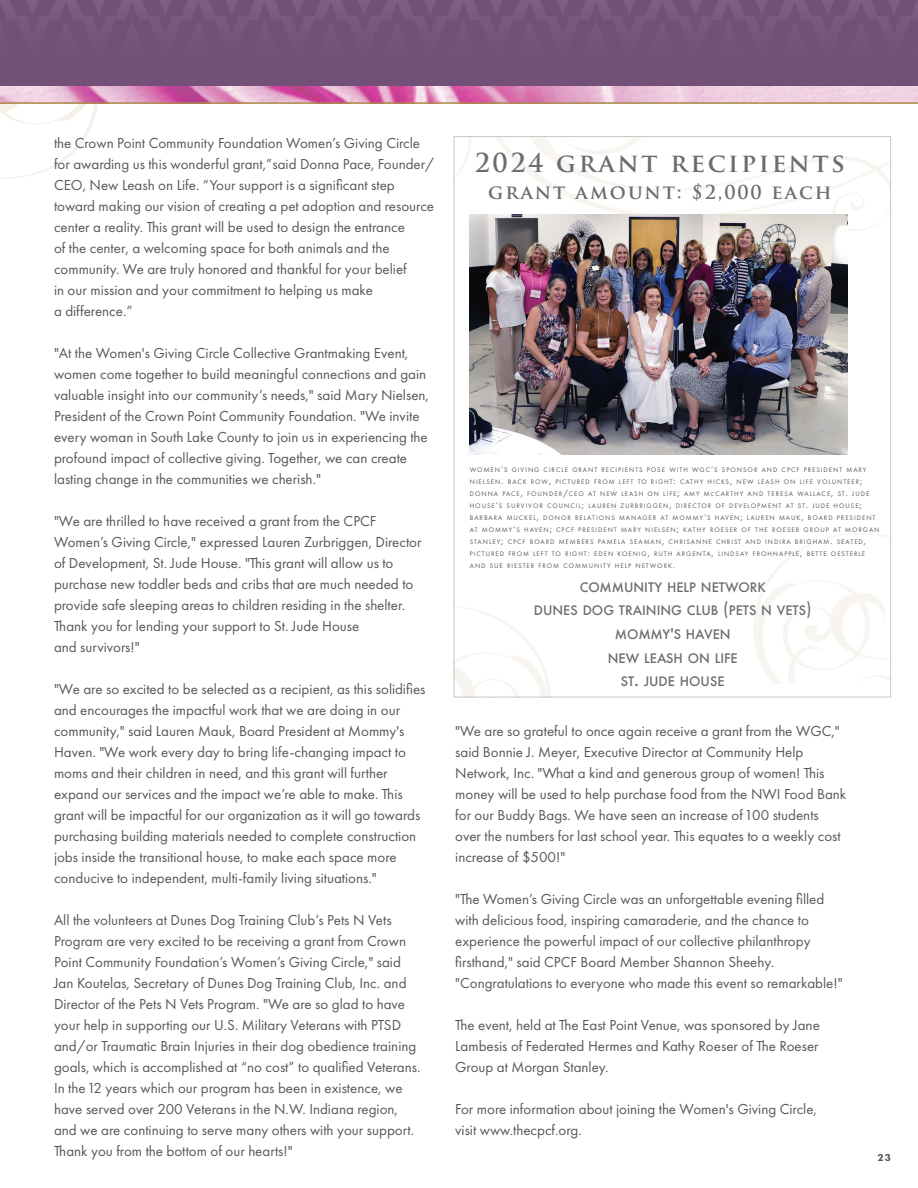
<style>
.page{position:relative;width:918px;height:1188px;background:#fff}
.page>*{position:absolute;margin:0;border:0;box-sizing:border-box;transform-origin:0 0}
.t1{font:700 25.5px "Trajan Pro";letter-spacing:.1em;color:#6c6d70}
.t2{font:700 19.5px "Trajan Pro";letter-spacing:.1em;color:#6c6d70}
.t3{font:15px/21px "Futura PT";color:#57585a}
.t4{font:500 14.4px "Futura PT";color:#6c6d70}
.t5{font:800 10.5px "Futura PT";color:#57585a}
.t6{font:6.9px/12px "Futura PT";letter-spacing:.145em;color:#57585a}
.s1{font-size:18.75px}
.s2{font-size:8.25px}
.s3{font-size:9.75px}
.s4{font-size:5.7px}
.s5{font-weight:400;font-size:19.05px}
.s6{font-size:16.5px}
.s7{font-size:20.55px}
</style>
<div class="page">
<svg style="left:0;top:104px;width:98px;height:75px"></svg>
<img style="left:0;top:86px;width:918px;height:16px">
<hr style="left:0;top:102px;width:918px;height:2px;background:#ad8c4a">
<img style="left:0;top:0;width:918px;height:86px">
<svg style="left:456px;top:138px;width:433px;height:204px"></svg>
<svg style="left:556px;top:138px;width:104px;height:22px"></svg>
<img style="left:470px;top:215px;width:378px;height:239px">
<svg style="left:754px;top:533px;width:135px;height:150px"></svg>
<svg style="left:454px;top:573px;width:97px;height:124px"></svg>
<p class="t3" style="left:54px;top:132px;width:382px">the Crown Point Community Foundation Women’s Giving Circle for awarding us this wonderful grant,”said Donna Pace, Founder/<br>CEO, New Leash on Life. “Your support is a significant step</p>
<p class="t3" style="left:54px;top:195px;width:382px">toward making our vision of creating a pet adoption and resource center a reality. This grant will be used to design the entrance</p>
<p class="t3" style="left:54px;top:237px;width:337px">of the center, a welcoming space for both animals and the</p>
<p class="t3" style="left:54px;top:258px;width:354px">community. We are truly honored and thankful for your belief</p>
<p class="t3" style="left:54px;top:279px;width:321px">in our mission and your commitment to helping us make</p>
<p class="t3" style="left:54px;top:300px;width:80px">a difference.”</p>
<p class="t3" style="left:54px;top:342px;width:377px">"At the Women's Giving Circle Collective Grantmaking Event, women come together to build meaningful connections and gain valuable insight into our community’s needs," said Mary Nielsen, President of the Crown Point Community Foundation. "We invite every woman in South Lake County to join us in experiencing the profound impact of collective giving. Together, we can create lasting change in the communities we cherish."</p>
<p class="t3" style="left:54px;top:510px;width:324px">"We are thrilled to have received a grant from the CPCF</p>
<p class="t3" style="left:54px;top:531px;width:369px">Women’s Giving Circle," expressed Lauren Zurbriggen, Director of Development, St. Jude House. "This grant will allow us to</p>
<p class="t3" style="left:54px;top:573px;width:361px">purchase new toddler beds and cribs that are much needed to provide safe sleeping areas to children residing in the shelter.<br>Thank you for lending your support to St. Jude House</p>
<p class="t3" style="left:54px;top:636px;width:87px">and survivors!"</p>
<p class="t3" style="left:54px;top:678px;width:373px">"We are so excited to be selected as a recipient, as this solidifies and encourages the impactful work that we are doing in our</p>
<p class="t3" style="left:54px;top:720px;width:352px">community," said Lauren Mauk, Board President at Mommy's</p>
<p class="t3" style="left:54px;top:741px;width:353px">Haven. "We work every day to bring life-changing impact to moms and their children in need, and this grant will further</p>
<p class="t3" style="left:54px;top:783px;width:368px">expand our services and the impact we’re able to make. This grant will be impactful for our organization as it will go towards purchasing building materials needed to complete construction jobs inside the transitional house, to make each space more</p>
<p class="t3" style="left:54px;top:867px;width:324px">conducive to independent, multi-family living situations."</p>
<p class="t3" style="left:54px;top:909px;width:339px">All the volunteers at Dunes Dog Training Club’s Pets N Vets</p>
<p class="t3" style="left:54px;top:930px;width:354px">Program are very excited to be receiving a grant from Crown<br>Point Community Foundation’s Women’s Giving Circle," said</p>
<p class="t3" style="left:54px;top:972px;width:354px">Jan Koutelas, Secretary of Dunes Dog Training Club, Inc. and</p>
<p class="t3" style="left:54px;top:993px;width:368px">Director of the Pets N Vets Program. "We are so glad to have your help in supporting our U.S. Military Veterans with PTSD and/or Traumatic Brain Injuries in their dog obedience training goals, which is accomplished at “no cost” to qualified Veterans.<br>In the 12 years which our program has been in existence, we have served over 200 Veterans in the N.W. Indiana region,</p>
<p class="t3" style="left:54px;top:1119px;width:362px">and we are continuing to serve many others with your support.<br>Thank you from the bottom of our hearts!"</p>
<p class="t1" style="left:475px;top:146px;width:372px">2024 GRANT RECIPIENTS</p>
<p class="t2" style="left:488px;top:180px;width:345px">GRANT AMOUNT: <span class="s1">$2,000</span> EACH</p>
<p class="t6" style="left:470px;top:463px;width:411px">WOMEN<span class="s2">’</span>S GIVING CIRCLE GRANT RECIPIENTS POSE WITH WGC<span class="s2">’</span>S SPONSOR AND CPCF PRESIDENT MARY NIELSEN<span class="s3">.</span> BACK ROW<span class="s3">,</span> PICTURED FROM LEFT TO RIGHT<span class="s3">:</span> CATHY HICKS<span class="s3">,</span> NEW LEASH ON LIFE VOLUNTEER<span class="s3">; </span>DONNA PACE<span class="s3">,</span> FOUNDER<span class="s2">/</span>CEO AT NEW LEASH ON LIFE<span class="s3">;</span> AMY M<span class="s4">C</span>CARTHY AND TERESA WALLACE<span class="s3">,</span> ST<span class="s3">.</span> JUDE HOUSE<span class="s2">’</span>S SURVIVOR COUNCIL<span class="s3">;</span> LAUREN ZURBRIGGEN<span class="s3">,</span> DIRECTOR OF DEVELOPMENT AT ST<span class="s3">.</span> JUDE HOUSE<span class="s3">; </span>BARBARA MUCKEL<span class="s3">,</span> DONOR RELATIONS MANAGER AT MOMMY<span class="s2">’</span>S HAVEN<span class="s3">;</span> LAUREN MAUK<span class="s3">,</span> BOARD PRESIDENT AT MOMMY<span class="s2">’</span>S HAVEN<span class="s3">;</span> CPCF PRESIDENT MARY NIELSEN<span class="s3">;</span> KATHY ROESER OF THE ROESER GROUP AT MORGAN STANLEY<span class="s3">;</span> CPCF BOARD MEMBERS PAMELA SEAMAN<span class="s3">,</span> CHRISANNE CHRIST AND INDIRA BRIGHAM<span class="s3">.</span> SEATED<span class="s3">, </span>PICTURED FROM LEFT TO RIGHT<span class="s3">:</span> EDEN KOENIG<span class="s3">,</span> RUTH ARGENTA<span class="s3">,</span> LINDSAY FROHNAPPLE<span class="s3">,</span> BETTE OESTERLE AND SUE RIESTER FROM COMMUNITY HELP NETWORK<span class="s3">.</span></p>
<p class="t4" style="left:580px;top:578px;width:188px">COMMUNITY HELP NETWORK</p>
<p class="t4" style="left:534px;top:602px;width:279px">DUNES DOG TRAINING CLUB <span class="s5">(</span>PETS N VETS<span class="s5">)</span></p>
<p class="t4" style="left:615px;top:626px;width:117px">MOMMY<span class="s6">'</span>S HAVEN</p>
<p class="t4" style="left:608px;top:649px;width:131px">NEW LEASH ON LIFE</p>
<p class="t4" style="left:621px;top:673px;width:105px">ST<span class="s7">.</span> JUDE HOUSE</p>
<p class="t3" style="left:455px;top:720px;width:386px">"We are so grateful to once again receive a grant from the WGC," said Bonnie J. Meyer, Executive Director at Community Help</p>
<p class="t3" style="left:455px;top:762px;width:393px">Network, Inc. "What a kind and generous group of women! This money will be used to help purchase food from the NWI Food Bank for our Buddy Bags. We have seen an increase of 100 students over the numbers for last school year. This equates to a weekly cost increase of $500!"</p>
<p class="t3" style="left:455px;top:888px;width:371px">"The Women’s Giving Circle was an unforgettable evening filled with delicious food, inspiring camaraderie, and the chance to</p>
<p class="t3" style="left:455px;top:930px;width:357px">experience the powerful impact of our collective philanthropy</p>
<p class="t3" style="left:455px;top:951px;width:320px">firsthand," said CPCF Board Member Shannon Sheehy.</p>
<p class="t3" style="left:455px;top:972px;width:389px">"Congratulations to everyone who made this event so remarkable!"</p>
<p class="t3" style="left:455px;top:1014px;width:366px;text-align:justify">The event, held at The East Point Venue, was sponsored by Jane Lambesis of Federated Hermes and Kathy Roeser of The Roeser Group at Morgan Stanley.</p>
<p class="t3" style="left:455px;top:1098px;width:363px">For more information about joining the Women's Giving Circle,</p>
<p class="t3" style="left:455px;top:1119px;width:128px">visit www.thecpcf.org.</p>
<p class="t5" style="left:877px;top:1151px;width:15px">23</p>
</div>
